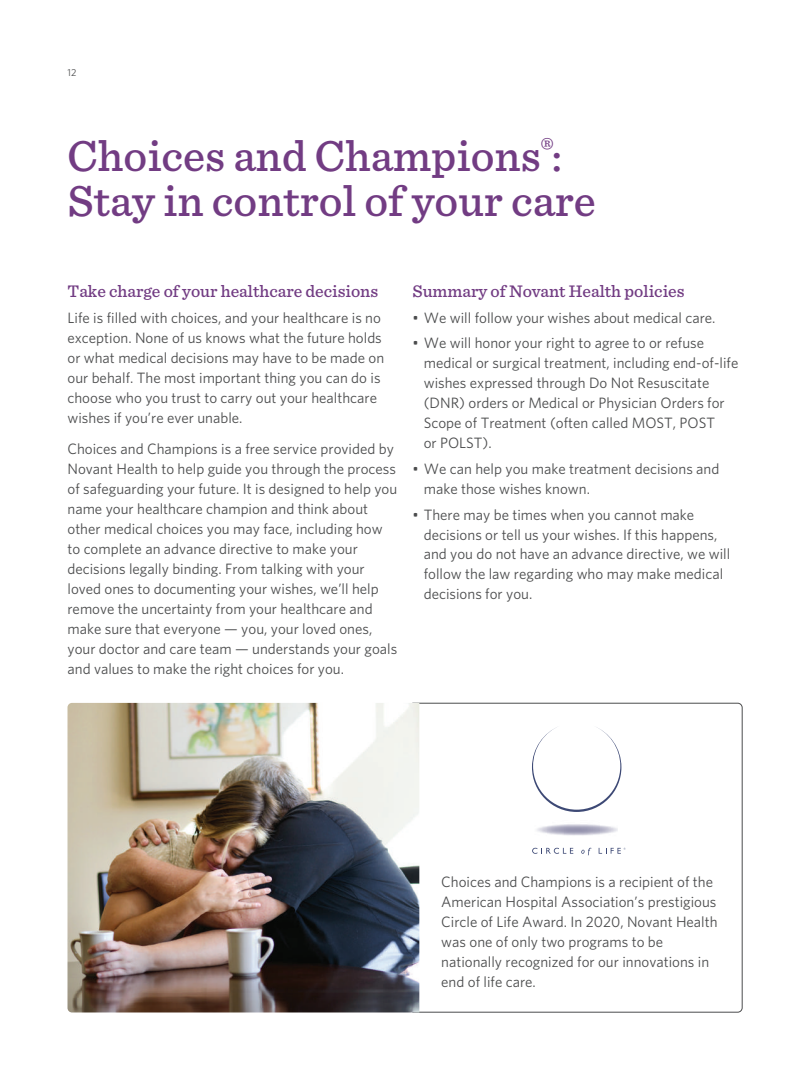
<style>
.page{position:relative;width:810px;height:1080px;background:#fff}
.page>*{position:absolute;margin:0;border:0;box-sizing:border-box;transform-origin:0 0}
.t1{font:500 45px/45px "Sentinel";color:#723c83}
.t2{font:500 17.5px "Sentinel";color:#723c83}
.t3{font:15px/20px "Whitney";color:#4b4c4d}
.t4{font:10px "Whitney";color:#4b4c4d}
</style>
<div class="page">
<svg style="left:412px;top:703px;width:331px;height:310px"></svg>
<img style="left:68px;top:703px;width:351px;height:309px">
<svg style="left:532px;top:726px;width:89px;height:86px"></svg>
<img style="left:529px;top:821px;width:95px;height:17px">
<svg style="left:532px;top:848px;width:41px;height:6px"></svg>
<svg style="left:581px;top:848px;width:10px;height:7px"></svg>
<svg style="left:599px;top:848px;width:27px;height:6px"></svg>
<p class="t4" style="left:68px;top:65px;width:10px">12</p>
<h1 class="t1" style="left:67px;top:131px;width:530px">Choices and Champions<sup>®</sup>:<br>Stay in control of your care</h1>
<p class="t2" style="left:68px;top:278px;width:312px">Take charge of your healthcare decisions</p>
<p class="t3" style="left:68px;top:307px;width:318px">Life is filled with choices, and your healthcare is no exception. None of us knows what the future holds or what medical decisions may have to be made on our behalf. The most important thing you can do is choose who you trust to carry out your healthcare wishes if you’re ever unable.</p>
<p class="t3" style="left:68px;top:438px;width:331px">Choices and Champions is a free service provided by Novant Health to help guide you through the process of safeguarding your future. It is designed to help you name your healthcare champion and think about other medical choices you may face, including how to complete an advance directive to make your decisions legally binding. From talking with your loved ones to documenting your wishes, we’ll help remove the uncertainty from your healthcare and make sure that everyone — you, your loved ones, your doctor and care team — understands your goals and values to make the right choices for you.</p>
<p class="t2" style="left:412px;top:278px;width:274px">Summary of Novant Health policies</p>
<p class="t3" style="left:412px;top:307px;width:305px">• We will follow your wishes about medical care.</p>
<p class="t3" style="left:424px;top:333px;width:316px;text-indent:-11px">• We will honor your right to agree to or refuse medical or surgical treatment, including end-of-life wishes expressed through Do Not Resuscitate (DNR) orders or Medical or Physician Orders for Scope of Treatment (often called MOST, POST<br>or POLST).</p>
<p class="t3" style="left:424px;top:458px;width:297px;text-indent:-11px">• We can help you make treatment decisions and make those wishes known.</p>
<p class="t3" style="left:424px;top:504px;width:308px;text-indent:-11px">• There may be times when you cannot make decisions or tell us your wishes. If this happens, and you do not have an advance directive, we will follow the law regarding who may make medical decisions for you.</p>
<p class="t3" style="left:441px;top:872px;width:278px">Choices and Champions is a recipient of the American Hospital Association’s prestigious Circle of Life Award. In 2020, Novant Health was one of only two programs to be nationally recognized for our innovations in end of life care.</p>
</div>
